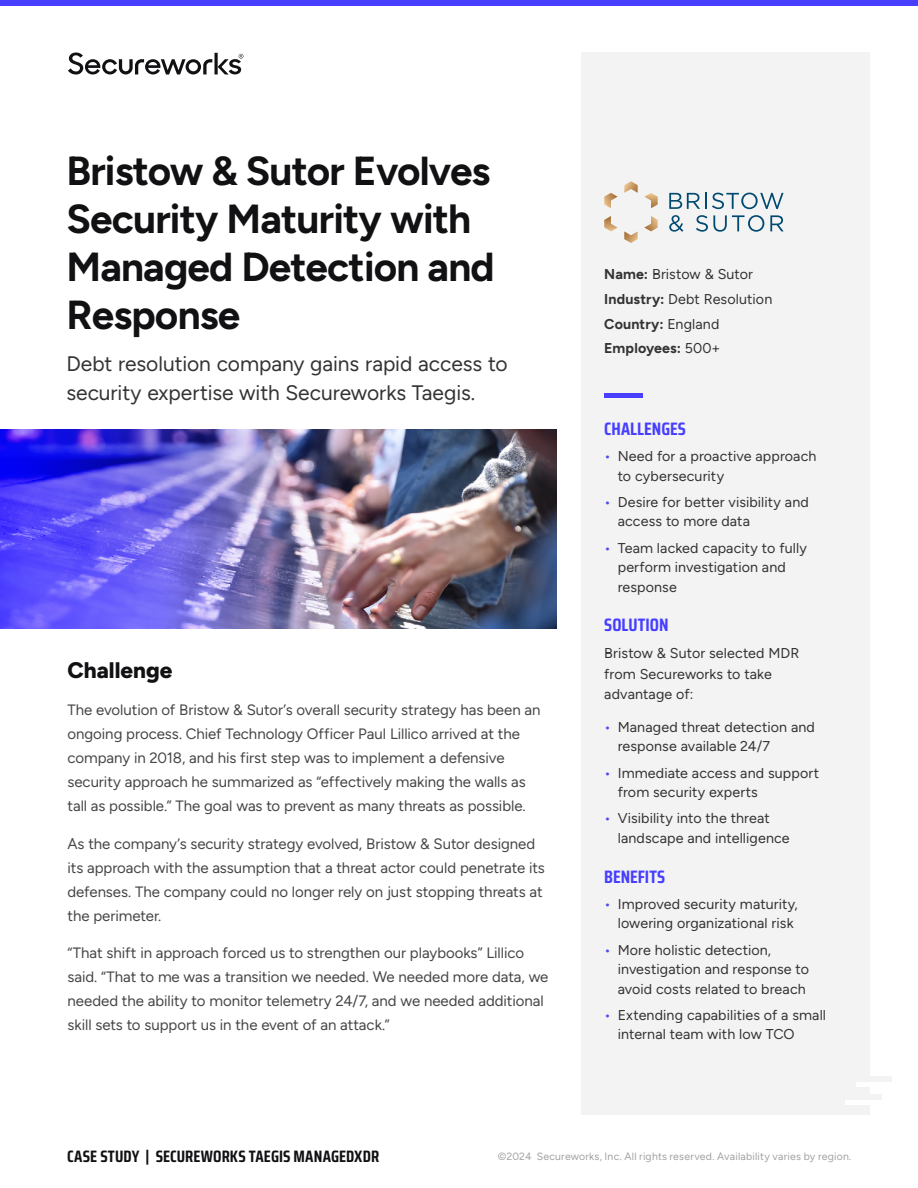
<style>
.page{position:relative;width:918px;height:1188px;background:#fff}
.page>*{position:absolute;margin:0;border:0;box-sizing:border-box;transform-origin:0 0}
.t1{font:700 40.5px/48px "Figtree";letter-spacing:-.02em;color:#111013}
.t2{font:800 22.5px "Figtree";color:#111013}
.t3{font:21px/28.5px "Figtree";letter-spacing:-.005em;color:#333}
.t4{font:700 18px "Saira Condensed";color:#473eff}
.t5{font:700 16.5px "Saira Condensed";letter-spacing:.005em;color:#111013}
.t6{font:15px/24px "Figtree";letter-spacing:-.005em;color:#464646}
.t7{font:14.25px/19.5px "Figtree";letter-spacing:.01em;color:#333}
.t8{font:10.5px "Figtree";letter-spacing:.02em;color:#a2a2a2}
.s1{font-weight:700}
.s2{color:#4948fb}
</style>
<div class="page">
<div style="left:0;top:0;width:918px;height:6px;background:#473eff"></div>
<div style="left:581px;top:52px;width:289px;height:1063px;background:#f3f3f3"></div>
<hr style="left:604px;top:394px;width:39px;height:4px;background:#473eff">
<div style="left:845px;top:1100px;width:44px;height:5px;background:#fff"></div>
<div style="left:856px;top:1081px;width:43px;height:5px;background:#fff"></div>
<div style="left:849px;top:1076px;width:43px;height:5px;background:#f3f3f3"></div>
<div style="left:839px;top:1095px;width:43px;height:5px;background:#f3f3f3"></div>
<svg style="left:644px;top:216px;width:14px;height:15px"></svg>
<svg style="left:624px;top:231px;width:14px;height:12px"></svg>
<svg style="left:604px;top:216px;width:14px;height:15px"></svg>
<svg style="left:604px;top:193px;width:14px;height:15px"></svg>
<svg style="left:624px;top:181px;width:14px;height:12px"></svg>
<svg style="left:644px;top:193px;width:14px;height:15px"></svg>
<svg style="left:669px;top:193px;width:115px;height:16px"></svg>
<svg style="left:669px;top:215px;width:14px;height:17px"></svg>
<svg style="left:696px;top:215px;width:68px;height:17px"></svg>
<svg style="left:770px;top:215px;width:14px;height:16px"></svg>
<svg style="left:68px;top:52px;width:175px;height:23px"></svg>
<img style="left:0;top:430px;width:556px;height:199px">
<h1 class="t1" style="left:66px;top:146px;width:430px">Bristow &amp; Sutor Evolves<br>Security Maturity with<br>Managed Detection and<br>Response</h1>
<h3 class="t3" style="left:66px;top:350px;width:443px">Debt resolution company gains rapid access to security expertise with Secureworks Taegis.</h3>
<h2 class="t2" style="left:68px;top:656px;width:106px">Challenge</h2>
<p class="t6" style="left:68px;top:698px;width:475px">The evolution of Bristow &amp; Sutor’s overall security strategy has been an ongoing process. Chief Technology Officer Paul Lillico arrived at the company in 2018, and his first step was to implement a defensive security approach he summarized as “effectively making the walls as tall as possible.” The goal was to prevent as many threats as possible.</p>
<p class="t6" style="left:68px;top:832px;width:479px">As the company’s security strategy evolved, Bristow &amp; Sutor designed its approach with the assumption that a threat actor could penetrate its defenses. The company could no longer rely on just stopping threats at the perimeter.</p>
<p class="t6" style="left:68px;top:941px;width:482px">“That shift in approach forced us to strengthen our playbooks” Lillico said. “That to me was a transition we needed. We needed more data, we needed the ability to monitor telemetry 24/7, and we needed additional skill sets to support us in the event of an attack.”</p>
<p class="t7" style="left:604px;top:261px;width:170px;line-height:24.9px"><span class="s1">Name:</span> Bristow &amp; Sutor<br><span class="s1">Industry:</span> Debt Resolution<br><span class="s1">Country:</span> England<br><span class="s1">Employees:</span> 500+</p>
<p class="t4" style="left:604px;top:414px;width:83px">CHALLENGES</p>
<p class="t7" style="left:618px;top:446px;width:200px;text-indent:-13px"><span class="s2">•</span> Need for a proactive approach to cybersecurity</p>
<p class="t7" style="left:618px;top:492px;width:193px;text-indent:-13px"><span class="s2">•</span> Desire for better visibility and access to more data</p>
<p class="t7" style="left:618px;top:538px;width:191px;text-indent:-13px"><span class="s2">•</span> Team lacked capacity to fully perform investigation and response</p>
<p class="t4" style="left:604px;top:610px;width:66px">SOLUTION</p>
<p class="t7" style="left:604px;top:643px;width:197px;line-height:20.2px">Bristow &amp; Sutor selected MDR from Secureworks to take advantage of:</p>
<p class="t7" style="left:618px;top:717px;width:199px;text-indent:-13px"><span class="s2">•</span> Managed threat detection and response available 24/7</p>
<p class="t7" style="left:618px;top:763px;width:203px;text-indent:-13px"><span class="s2">•</span> Immediate access and support from security experts</p>
<p class="t7" style="left:618px;top:809px;width:173px;text-indent:-13px"><span class="s2">•</span> Visibility into the threat landscape and intelligence</p>
<p class="t4" style="left:604px;top:862px;width:63px">BENEFITS</p>
<p class="t7" style="left:604px;top:894px;width:195px;text-align:right"><span class="s2">•</span> Improved security maturity, lowering organizational risk</p>
<p class="t7" style="left:618px;top:940px;width:193px;text-indent:-13px"><span class="s2">•</span> More holistic detection, investigation and response to avoid costs related to breach</p>
<p class="t7" style="left:618px;top:1005px;width:210px;text-indent:-13px"><span class="s2">•</span> Extending capabilities of a small internal team with low TCO</p>
<p class="t5" style="left:67px;top:1143px;width:314px">CASE STUDY | SECUREWORKS TAEGIS MANAGEDXDR</p>
<p class="t8" style="left:498px;top:1150px;width:355px">©2024 Secureworks, Inc. All rights reserved. Availability varies by region.</p>
</div>
